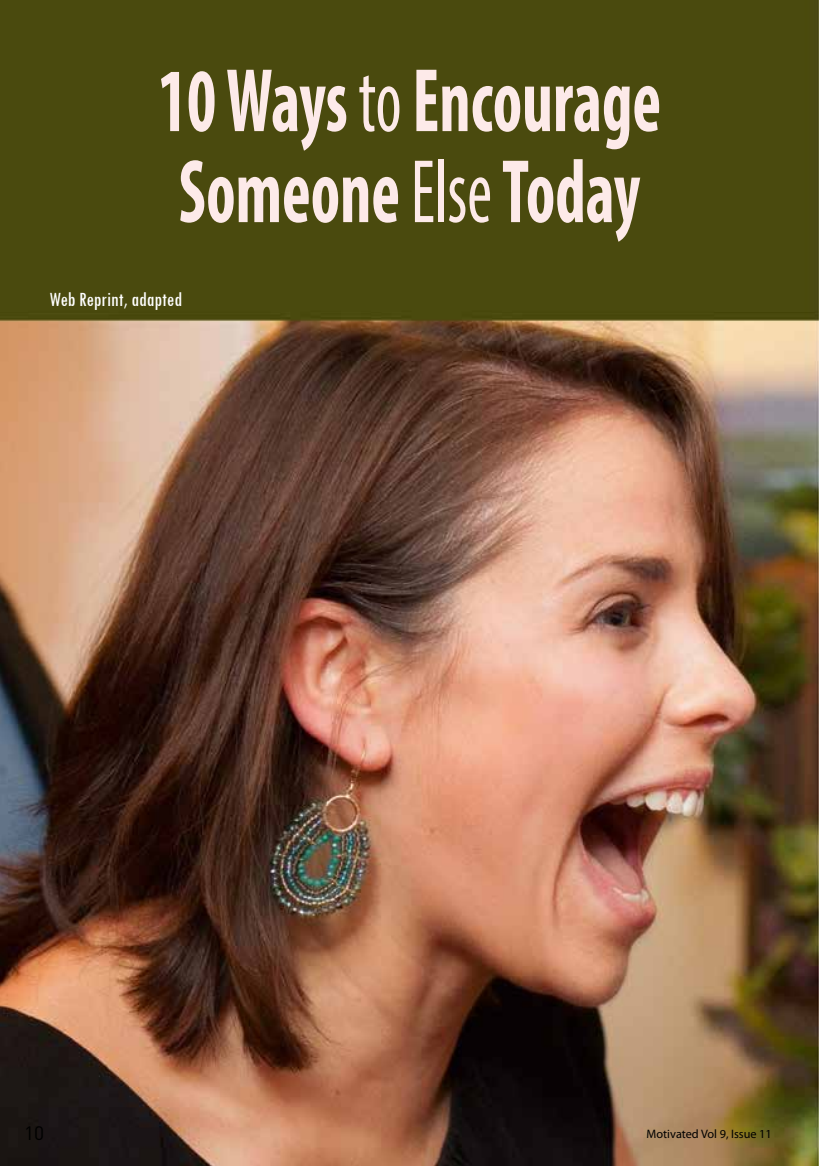
<style>
.page{position:relative;width:819px;height:1166px;background:#fff}
.page>*{position:absolute;margin:0;border:0;box-sizing:border-box;transform-origin:0 0}
.t1{font:700 condensed 91px/91px "Myriad Pro";color:#fdeae9;scale:.75 1}
.t2{font:condensed 21px "Tw Cen";color:#fff}
.t3{font:19.25px "DIN Pro";color:#000}
.t4{font:12.25px "Myriad Pro";color:#000}
.s1{font-weight:400}
</style>
<div class="page">
<img style="left:0;top:0;width:819px;height:1166px">
<p class="t1" style="left:158px;top:53px;width:672px">10 Ways <span class="s1">to</span> Encourage<br>Someone <span class="s1">Else</span> Today</p>
<p class="t2" style="left:50px;top:287px;width:134px">Web Reprint, adapted</p>
<p class="t3" style="left:24px;top:1119px;width:22px">10</p>
<p class="t4" style="left:646px;top:1126px;width:127px">Motivated Vol 9, Issue 11</p>
</div>
